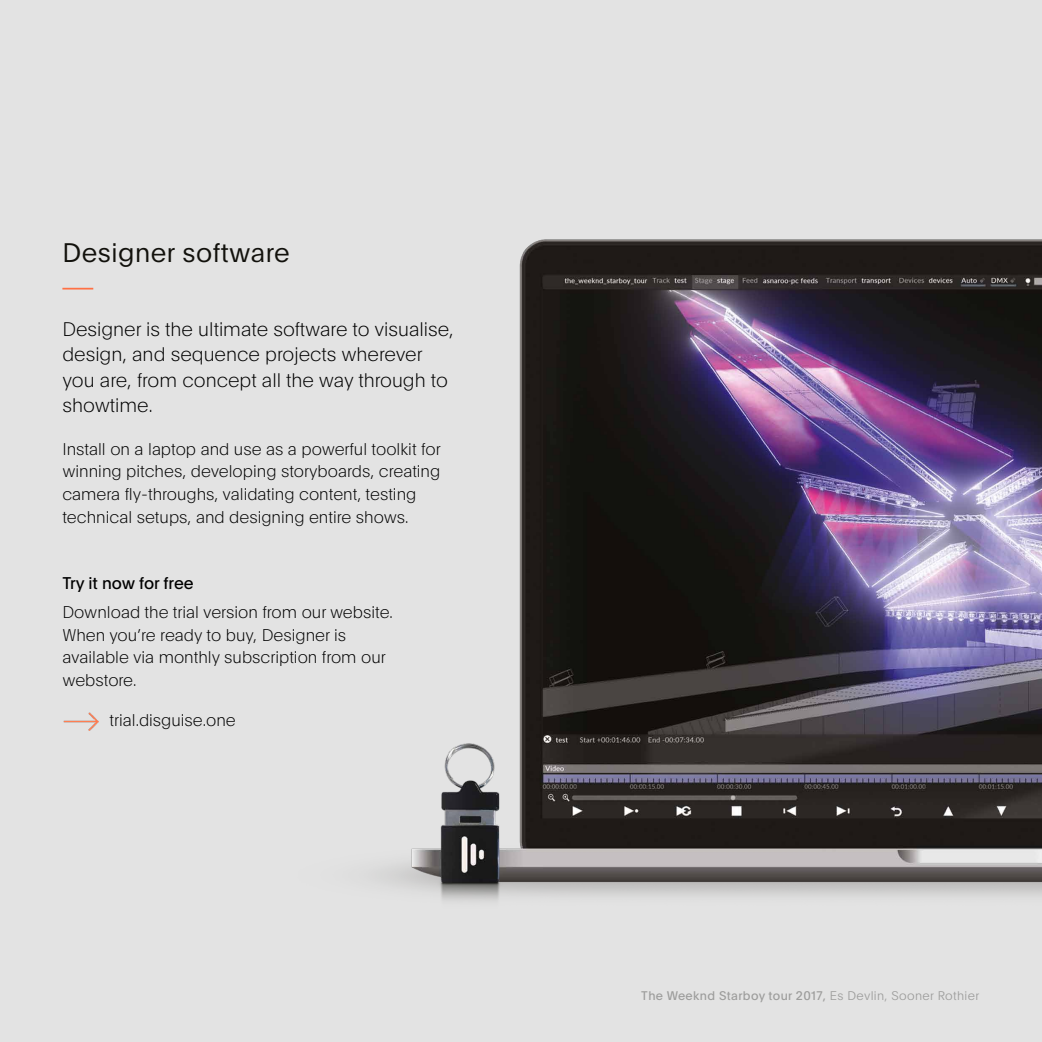
<style>
.page{position:relative;width:1042px;height:1042px;background:#e3e3e3}
.page>*{position:absolute;margin:0;border:0;box-sizing:border-box;transform-origin:0 0}
.t1{font:300 26.25px "Plain";letter-spacing:.02em;color:#12110c}
.t2{font:200 19.25px/25.4px "Plain";color:#000}
.t3{font:200 16.62px/22.8px "Plain";color:#000}
.t4{font:16.62px "Plain";color:#000}
.t5{font:12.25px "Plain";letter-spacing:.03em;color:#9d9d9c}
.s1{font-weight:100}
</style>
<div class="page">
<img style="left:378px;top:239px;width:664px;height:662px">
<hr style="left:62px;top:288px;width:31px;height:1px;background:#ff7145">
<img style="left:63px;top:712px;width:36px;height:19px">
<h1 class="t1" style="left:62px;top:233px;width:229px">Designer software</h1>
<p class="t2" style="left:62px;top:315px;width:393px">Designer is the ultimate software to visualise, design, and sequence projects wherever you are, from concept all the way through to showtime.</p>
<p class="t3" style="left:62px;top:436px;width:380px">Install on a laptop and use as a powerful toolkit for winning pitches, developing storyboards, creating camera fly-throughs, validating content, testing technical setups, and designing entire shows.</p>
<p class="t4" style="left:62px;top:571px;width:133px">Try it now for free</p>
<p class="t3" style="left:62px;top:600px;width:332px">Download the trial version from our website.<br>When you’re ready to buy, Designer is available via monthly subscription from our webstore.</p>
<p class="t3" style="left:110px;top:707px;width:128px">trial.disguise.one</p>
<p class="t5" style="left:641px;top:986px;width:339px">The Weeknd Starboy tour 2017, <span class="s1">Es Devlin, Sooner Rothier</span></p>
</div>
